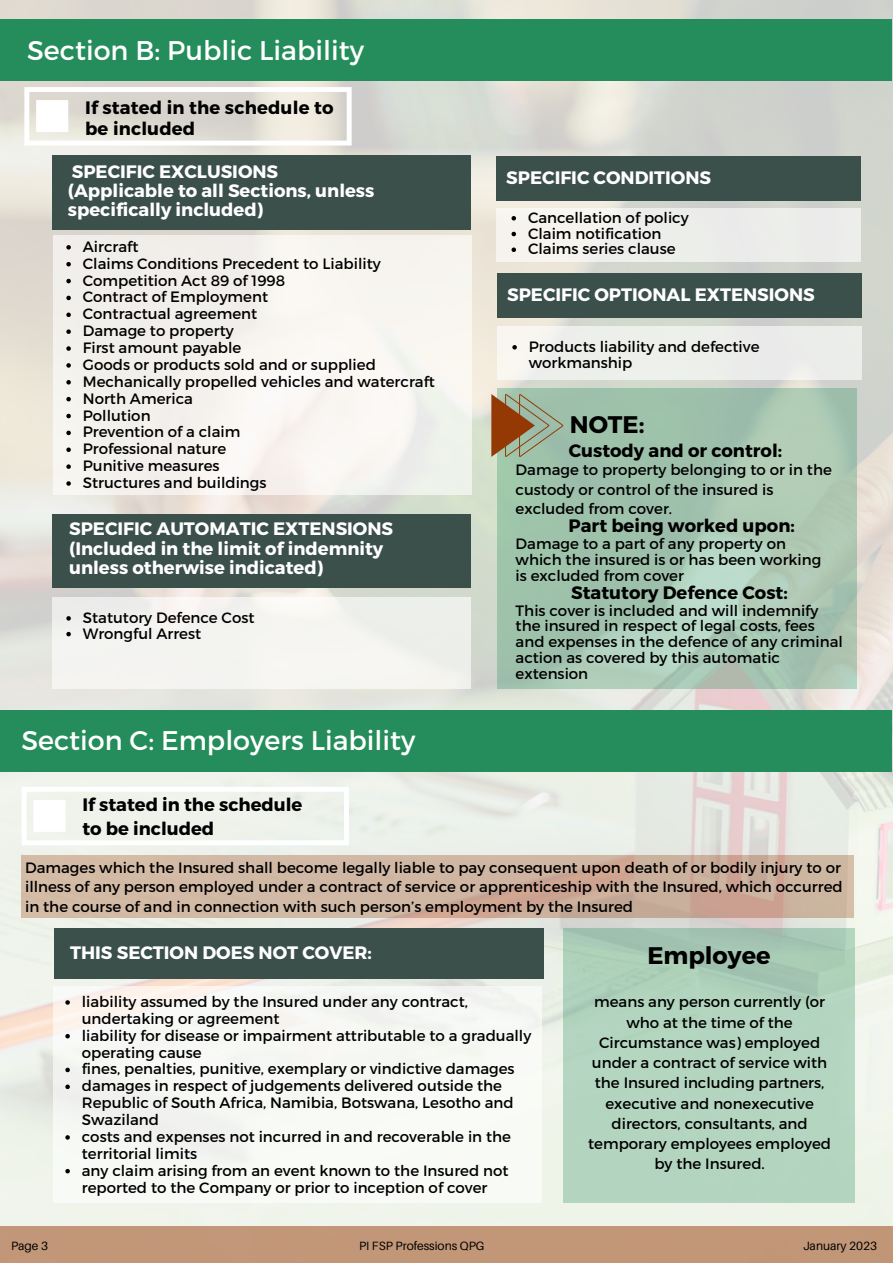
<style>
.page{position:relative;width:893px;height:1264px;background:#fff}
.page>*{position:absolute;margin:0;border:0;box-sizing:border-box;transform-origin:0 0}
.t1{font:27px "Montserrat";color:#fff}
.t2{font:700 24px "Montserrat";color:#000}
.t3{font:700 18px/19px "Montserrat";color:#fff}
.t4{font:700 18px/24.8px "Montserrat";color:#000}
.t5{font:15px/16.8px "Montserrat";color:#000}
.t6{font:12px "Aileron";color:#000}
</style>
<div class="page">
<img style="left:0;top:0;width:892px;height:1225px">
<div style="left:0;top:19px;width:891px;height:62px;background:#248d5b"></div>
<div style="left:53px;top:235px;width:419px;height:259px;background:#f6f3ee"></div>
<div style="left:52px;top:155px;width:419px;height:74px;background:#3c504b"></div>
<svg style="left:24px;top:87px;width:327px;height:58px"></svg>
<div style="left:496px;top:209px;width:364px;height:53px;background:#edeeeb"></div>
<div style="left:496px;top:156px;width:364px;height:44px;background:#3c504b"></div>
<div style="left:0;top:710px;width:891px;height:61px;background:#248d5b"></div>
<svg style="left:22px;top:786px;width:327px;height:59px"></svg>
<div style="left:55px;top:928px;width:488px;height:50px;background:#3c504b"></div>
<div style="left:53px;top:986px;width:488px;height:216px;background:#f8f9f5"></div>
<svg style="left:66px;top:245px;width:5px;height:4px"></svg>
<svg style="left:66px;top:262px;width:5px;height:4px"></svg>
<svg style="left:66px;top:279px;width:5px;height:4px"></svg>
<svg style="left:66px;top:296px;width:5px;height:4px"></svg>
<svg style="left:66px;top:312px;width:5px;height:5px"></svg>
<svg style="left:66px;top:329px;width:5px;height:5px"></svg>
<svg style="left:66px;top:346px;width:5px;height:5px"></svg>
<svg style="left:66px;top:363px;width:5px;height:4px"></svg>
<svg style="left:66px;top:380px;width:5px;height:4px"></svg>
<svg style="left:66px;top:397px;width:5px;height:4px"></svg>
<svg style="left:66px;top:414px;width:5px;height:4px"></svg>
<svg style="left:66px;top:430px;width:5px;height:5px"></svg>
<svg style="left:66px;top:447px;width:5px;height:5px"></svg>
<svg style="left:66px;top:464px;width:5px;height:5px"></svg>
<svg style="left:66px;top:481px;width:5px;height:5px"></svg>
<svg style="left:65px;top:1000px;width:5px;height:4px"></svg>
<svg style="left:65px;top:1034px;width:5px;height:4px"></svg>
<svg style="left:65px;top:1067px;width:5px;height:5px"></svg>
<svg style="left:65px;top:1084px;width:5px;height:5px"></svg>
<svg style="left:65px;top:1135px;width:5px;height:4px"></svg>
<svg style="left:65px;top:1168px;width:5px;height:5px"></svg>
<svg style="left:497px;top:388px;width:359px;height:300px;fill:#a0c3ac"></svg>
<svg style="left:491px;top:394px;width:72px;height:63px"></svg>
<svg style="left:511px;top:216px;width:5px;height:4px"></svg>
<svg style="left:511px;top:232px;width:5px;height:4px"></svg>
<svg style="left:511px;top:247px;width:5px;height:5px"></svg>
<svg style="left:21px;top:855px;width:833px;height:63px;fill:#cfb7a3"></svg>
<div style="left:563px;top:928px;width:291px;height:274px;background:linear-gradient(to bottom,#aacbb7,#b7d9c3)"></div>
<div style="left:52px;top:597px;width:419px;height:91px;background:#f4f3f1"></div>
<div style="left:52px;top:514px;width:419px;height:73px;background:#3c504b"></div>
<svg style="left:66px;top:616px;width:5px;height:4px"></svg>
<svg style="left:66px;top:632px;width:5px;height:4px"></svg>
<div style="left:497px;top:326px;width:364px;height:53px;background:#edefeb"></div>
<div style="left:497px;top:274px;width:364px;height:44px;background:#3c504b"></div>
<svg style="left:512px;top:345px;width:5px;height:4px"></svg>
<div style="left:0;top:1225px;width:892px;height:37px;background:#c29778"></div>
<h1 class="t1" style="left:27px;top:33px;width:338px">Section B: Public Liability</h1>
<p class="t4" style="left:85px;top:96px;width:250px;line-height:21.3px">If stated in the schedule to be included</p>
<p class="t3" style="left:72px;top:161px;width:208px">SPECIFIC EXCLUSIONS</p>
<p class="t3" style="left:68px;top:180px;width:308px">(Applicable to all Sections, unless specifically included)</p>
<p class="t5" style="left:83px;top:237px;width:353px">Aircraft<br>Claims Conditions Precedent to Liability<br>Competition Act 89 of 1998<br>Contract of Employment<br>Contractual agreement<br>Damage to property<br>First amount payable<br>Goods or products sold and or supplied<br>Mechanically propelled vehicles and watercraft<br>North America<br>Pollution<br>Prevention of a claim<br>Professional nature<br>Punitive measures<br>Structures and buildings</p>
<p class="t3" style="left:69px;top:518px;width:325px">SPECIFIC AUTOMATIC EXTENSIONS (Included in the limit of indemnity unless otherwise indicated)</p>
<p class="t5" style="left:83px;top:609px;width:173px;line-height:15.8px">Statutory Defence Cost<br>Wrongful Arrest</p>
<h1 class="t1" style="left:21px;top:722px;width:395px">Section C: Employers Liability</h1>
<p class="t4" style="left:82px;top:791px;width:221px">If stated in the schedule to be included</p>
<p class="t3" style="left:506px;top:167px;width:206px">SPECIFIC CONDITIONS</p>
<p class="t5" style="left:528px;top:209px;width:162px;line-height:15.8px">Cancellation of policy<br>Claim notification<br>Claims series clause</p>
<p class="t3" style="left:507px;top:284px;width:309px">SPECIFIC OPTIONAL EXTENSIONS</p>
<p class="t5" style="left:529px;top:338px;width:232px;line-height:15.8px">Products liability and defective workmanship</p>
<h2 class="t2" style="left:569px;top:409px;width:76px">NOTE:</h2>
<p class="t4" style="left:568px;top:437px;width:215px">Custody and or control:</p>
<p class="t5" style="left:515px;top:460px;width:318px;line-height:19px">Damage to property belonging to or in the custody or control of the insured is excluded from cover.</p>
<p class="t4" style="left:568px;top:512px;width:227px">Part being worked upon:</p>
<p class="t5" style="left:515px;top:535px;width:307px;line-height:16px">Damage to a part of any property on which the insured is or has been working is excluded from cover</p>
<p class="t4" style="left:571px;top:579px;width:218px">Statutory Defence Cost:</p>
<p class="t5" style="left:515px;top:601px;width:329px;line-height:15.8px">This cover is included and will indemnify the insured in respect of legal costs, fees and expenses in the defence of any criminal action as covered by this automatic extension</p>
<p class="t5" style="left:25px;top:857px;width:819px;line-height:19px;text-align:justify">Damages which the Insured shall become legally liable to pay consequent upon death of or bodily injury to or illness of any person employed under a contract of service or apprenticeship with the Insured, which occurred in the course of and in connection with such person’s employment by the Insured</p>
<p class="t3" style="left:70px;top:942px;width:303px">THIS SECTION DOES NOT COVER:</p>
<p class="t5" style="left:82px;top:992px;width:451px">liability assumed by the Insured under any contract, undertaking or agreement<br>liability for disease or impairment attributable to a gradually operating cause<br>fines, penalties, punitive, exemplary or vindictive damages damages in respect of judgements delivered outside the Republic of South Africa, Namibia, Botswana, Lesotho and Swaziland<br>costs and expenses not incurred in and recoverable in the territorial limits<br>any claim arising from an event known to the Insured not reported to the Company or prior to inception of cover</p>
<h2 class="t2" style="left:647px;top:939px;width:125px">Employee</h2>
<p class="t5" style="left:588px;top:991px;width:244px;line-height:20.2px;text-align:center">means any person currently (or who at the time of the<br>Circumstance was) employed under a contract of service with the Insured including partners, executive and nonexecutive directors, consultants, and temporary employees employed by the Insured.</p>
<p class="t6" style="left:11px;top:1237px;width:39px">Page 3</p>
<p class="t6" style="left:359px;top:1237px;width:127px">PI FSP Professions QPG</p>
<p class="t6" style="left:803px;top:1237px;width:75px">January 2023</p>
</div>
